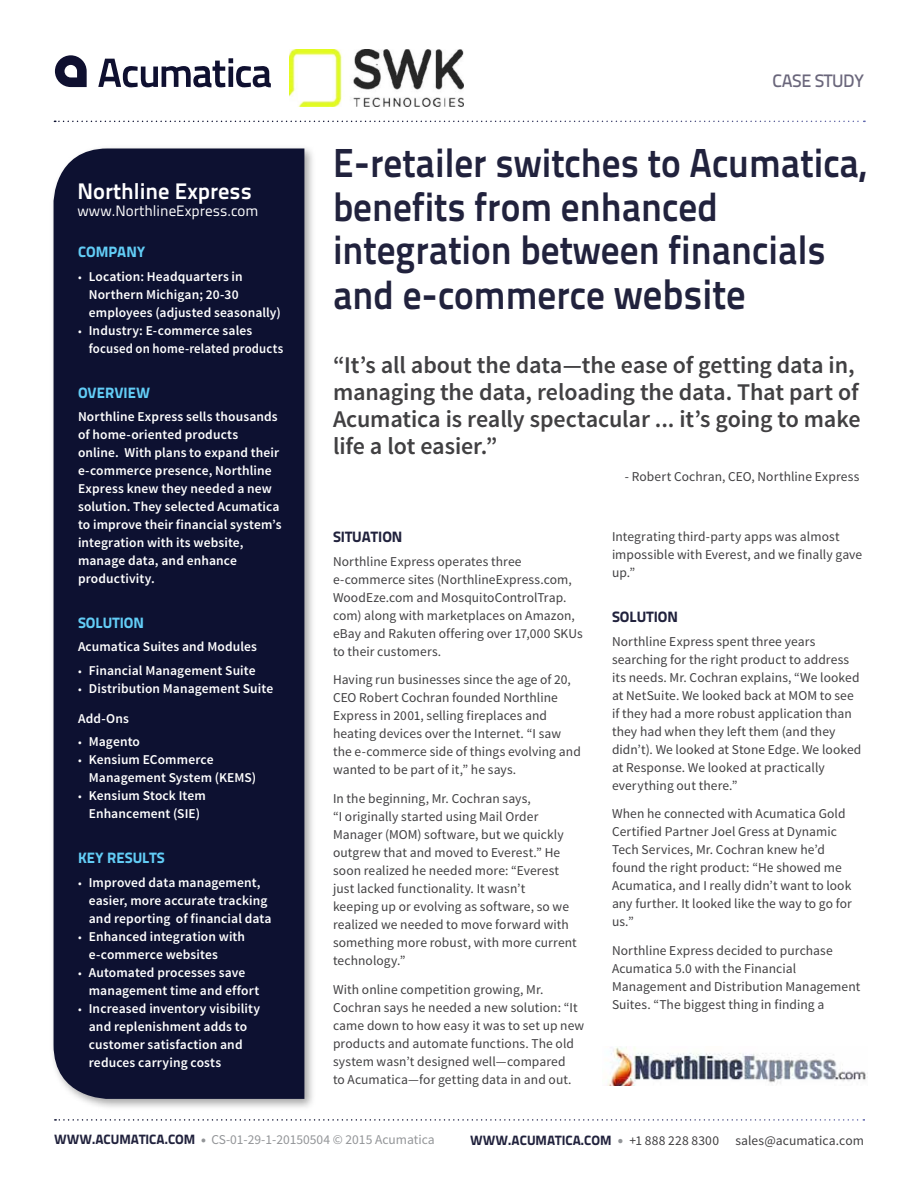
<style>
.page{position:relative;width:918px;height:1188px;background:#fff}
.page>*{position:absolute;margin:0;border:0;box-sizing:border-box;transform-origin:0 0}
.t1{font:40.5px/44px "Titillium Text 25 L 800 wt";color:#21223d;scale:.92 1}
.t2{font:600 24px/27px "Source Sans Pro";letter-spacing:-.005em;color:#414042}
.t3{font:22.5px "Titillium Text 25 L 800 wt";color:#fff}
.t4{font:18px "Titillium Text 25 L 600 wt";letter-spacing:-.025em;color:#6a667b}
.t5{font:15px "Titillium Text 25 L 999 wt";color:#62cdf6}
.t6{font:15px "Titillium Text 25 L 400 wt";color:#fff}
.t7{font:15px "Titillium Text 25 L 999 wt";color:#21223d}
.t8{font:13.5px/18px "Source Sans Pro";letter-spacing:.005em;color:#414042}
.t9{font:600 13.5px/18px "Source Sans Pro";letter-spacing:.01em;color:#fff}
.t10{font:13.5px "Source Sans Pro";color:#939598}
.s1{font-weight:400;font-size:12px}
.s2{font-size:42px}
.s3{font-family:"Titillium Text 25 L 999 wt";color:#21223d}
.s4{font-weight:900}
.s5{font-weight:900;font-size:15px;color:#939598}
</style>
<div class="page">
<svg style="left:54px;top:121px;width:811px;height:1px"></svg>
<svg style="left:55px;top:1119px;width:809px;height:2px"></svg>
<svg style="left:55px;top:55px;width:32px;height:32px"></svg>
<svg style="left:98px;top:58px;width:173px;height:29px"></svg>
<img style="left:607px;top:1047px;width:259px;height:38px">
<div style="left:49px;top:144px;width:267px;height:967px;background:#000;opacity:.35"></div>
<div style="left:54px;top:148px;width:250px;height:951px;background:#0d1131"></div>
<img style="left:290px;top:49px;width:173px;height:58px">
<h3 class="t3" style="left:78px;top:174px;width:176px">Northline Express</h3>
<p class="t6" style="left:78px;top:199px;width:182px">www.NorthlineExpress.com</p>
<p class="t5" style="left:78px;top:240px;width:69px">COMPANY</p>
<p class="t9" style="left:89px;top:267px;width:194px;text-indent:-11px"><span class="s1">•</span> Location: Headquarters in<br>Northern Michigan; 20-30 employees (adjusted seasonally)</p>
<p class="t9" style="left:89px;top:321px;width:196px;text-indent:-11px"><span class="s1">•</span> Industry: E-commerce sales focused on home-related products</p>
<p class="t5" style="left:78px;top:380px;width:74px">OVERVIEW</p>
<p class="t9" style="left:78px;top:408px;width:205px">Northline Express sells thousands of home-oriented products online. With plans to expand their e-commerce presence, Northline<br>Express knew they needed a new solution. They selected Acumatica to improve their financial system’s integration with its website, manage data, and enhance productivity.</p>
<p class="t5" style="left:78px;top:611px;width:68px">SOLUTION</p>
<p class="t9" style="left:78px;top:638px;width:181px">Acumatica Suites and Modules</p>
<p class="t9" style="left:78px;top:662px;width:179px"><span class="s1">•</span> Financial Management Suite</p>
<p class="t9" style="left:78px;top:680px;width:197px"><span class="s1">•</span> Distribution Management Suite</p>
<p class="t9" style="left:78px;top:710px;width:52px">Add-Ons</p>
<p class="t9" style="left:78px;top:733px;width:64px"><span class="s1">•</span> Magento</p>
<p class="t9" style="left:89px;top:751px;width:169px;text-indent:-11px"><span class="s1">•</span> Kensium ECommerce<br>Management System (KEMS)</p>
<p class="t9" style="left:78px;top:787px;width:129px;text-align:center"><span class="s1">•</span> Kensium Stock Item<br>Enhancement (SIE)</p>
<p class="t5" style="left:78px;top:846px;width:88px">KEY RESULTS</p>
<p class="t9" style="left:89px;top:874px;width:184px;text-indent:-11px"><span class="s1">•</span> Improved data management, easier, more accurate tracking and reporting of financial data</p>
<p class="t9" style="left:89px;top:928px;width:158px;text-indent:-11px"><span class="s1">•</span> Enhanced integration with e-commerce websites</p>
<p class="t9" style="left:89px;top:964px;width:172px;text-indent:-11px"><span class="s1">•</span> Automated processes save management time and effort</p>
<p class="t9" style="left:89px;top:1000px;width:173px;text-indent:-11px"><span class="s1">•</span> Increased inventory visibility and replenishment adds to customer satisfaction and reduces carrying costs</p>
<h3 class="t4" style="left:773px;top:67px;width:93px">CASE STUDY</h3>
<h1 class="t1" style="left:333px;top:139px;width:580px">E-retailer switches to Acumatica, benefits from enhanced integration between financials and e-commerce <span class="s2">website</span></h1>
<h2 class="t2" style="left:333px;top:352px;width:529px">“It’s all about the data—the ease of getting data in, managing the data, reloading the data. That part of Acumatica is really spectacular ... it’s going to make life a lot easier.”</h2>
<p class="t8" style="left:625px;top:468px;width:236px">- Robert Cochran, CEO, Northline Express</p>
<p class="t7" style="left:333px;top:525px;width:71px">SITUATION</p>
<p class="t8" style="left:333px;top:552px;width:251px">Northline Express operates three e-commerce sites (NorthlineExpress.com, WoodEze.com and MosquitoControlTrap. com) along with marketplaces on Amazon, eBay and Rakuten offering over 17,000 SKUs to their customers.</p>
<p class="t8" style="left:333px;top:671px;width:249px">Having run businesses since the age of 20, CEO Robert Cochran founded Northline Express in 2001, selling fireplaces and heating devices over the Internet. “I saw the e-commerce side of things evolving and wanted to be part of it,” he says.</p>
<p class="t8" style="left:333px;top:790px;width:245px">In the beginning, Mr. Cochran says,<br>“I originally started using Mail Order Manager (MOM) software, but we quickly outgrew that and moved to Everest.” He soon realized he needed more: “Everest just lacked functionality. It wasn’t<br>keeping up or evolving as software, so we realized we needed to move forward with something more robust, with more current technology.”</p>
<p class="t8" style="left:333px;top:981px;width:253px">With online competition growing, Mr.<br>Cochran says he needed a new solution: “It came down to how easy it was to set up new products and automate functions. The old system wasn’t designed well—compared<br>to Acumatica—for getting data in and out.</p>
<p class="t8" style="left:612px;top:528px;width:252px">Integrating third-party apps was almost impossible with Everest, and we finally gave up.”</p>
<p class="t7" style="left:612px;top:605px;width:68px">SOLUTION</p>
<p class="t8" style="left:612px;top:632px;width:251px">Northline Express spent three years searching for the right product to address its needs. Mr. Cochran explains, “We looked at NetSuite. We looked back at MOM to see if they had a more robust application than they had when they left them (and they didn’t). We looked at Stone Edge. We looked at Response. We looked at practically everything out there.”</p>
<p class="t8" style="left:612px;top:805px;width:241px">When he connected with Acumatica Gold Certified Partner Joel Gress at Dynamic Tech Services, Mr. Cochran knew he’d found the right product: “He showed me Acumatica, and I really didn’t want to look any further. It looked like the way to go for us.”</p>
<p class="t8" style="left:612px;top:942px;width:250px">Northline Express decided to purchase Acumatica 5.0 with the Financial Management and Distribution Management Suites. “The biggest thing in finding a</p>
<p class="t10" style="left:54px;top:1131px;width:382px"><span class="s3">WWW.ACUMATICA.COM</span> <span class="s4">•</span> CS-01-29-1-20150504 © 2015 Acumatica</p>
<p class="t8" style="left:470px;top:1132px;width:395px"><span class="s3">WWW.ACUMATICA.COM</span> <span class="s5">•</span> +1 888 228 8300 sales@acumatica.com</p>
</div>
